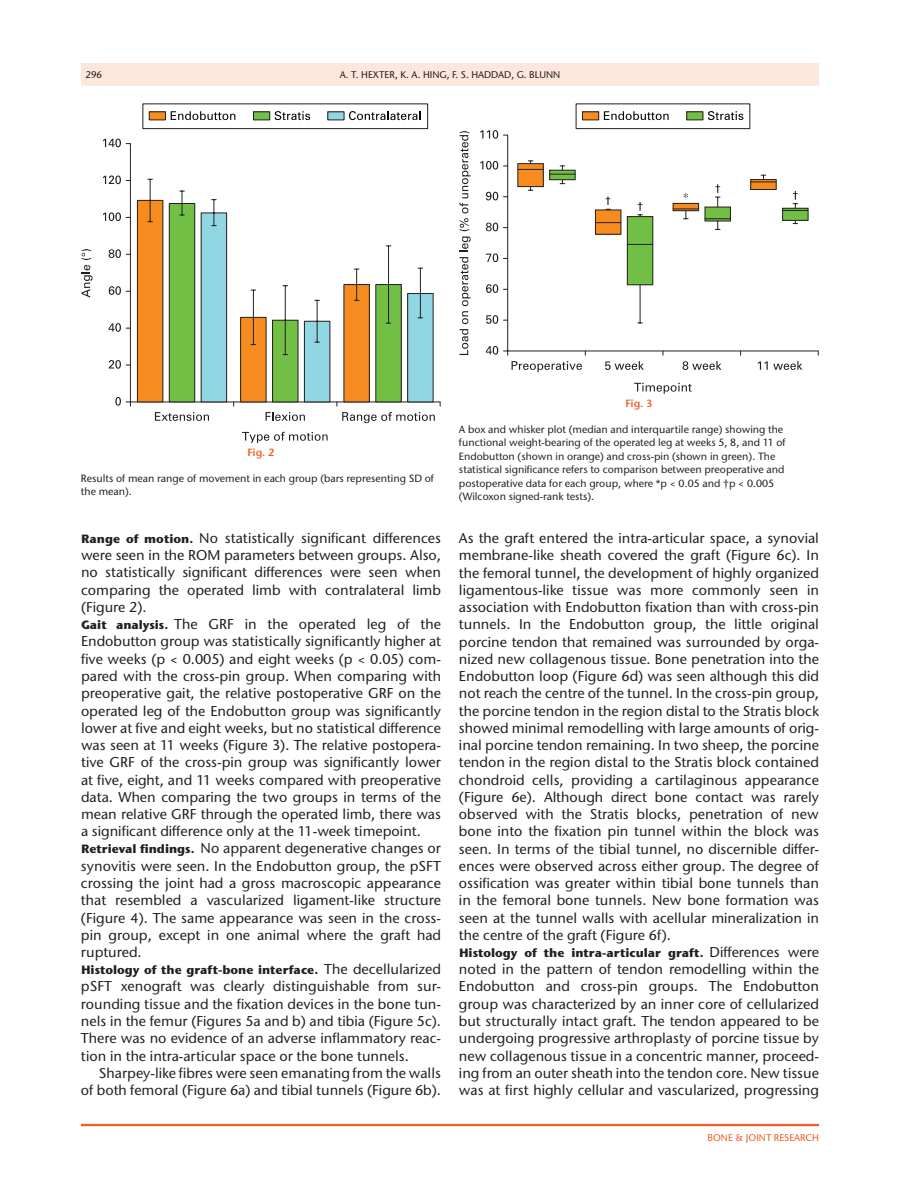
<style>
.page{position:relative;width:918px;height:1188px;background:#fff}
.page>*{position:absolute;margin:0;border:0;box-sizing:border-box;transform-origin:0 0}
.t1{font:500 14.25px/17.2px "Stone Sans ITC Pro";color:#231f20;text-align:justify}
.t2{font:700 12px "Stone Sans ITC Pro";color:#231f20}
.t3{font:500 10.5px/13.5px "Stone Sans ITC Pro";color:#231f20}
.t4{font:600 10.5px "Stone Sans ITC Pro";letter-spacing:-.005em;color:#f25d23}
.t5{font:500 9.75px "Stone Sans ITC Pro";color:#231f20}
.t6{font:500 9.75px "Stone Sans ITC Pro";color:#f25d23}
.s1{font-weight:700;font-size:12px}
.s2{font-weight:500;font-size:14.25px}
</style>
<div class="page">
<hr style="left:81px;top:1124px;width:738px;height:2px;background:#f25d23">
<div style="left:81px;top:63px;width:738px;height:23px;background:#fde7dc"></div>
<svg style="left:155px;top:412px;width:54px;height:9px"></svg>
<svg style="left:266px;top:412px;width:39px;height:9px"></svg>
<svg style="left:342px;top:412px;width:93px;height:11px"></svg>
<hr style="left:130px;top:144px;width:1px;height:258px;background:#231f20">
<hr style="left:130px;top:402px;width:310px;height:1px;background:#231f20">
<svg style="left:109px;top:360px;width:21px;height:9px"></svg>
<svg style="left:109px;top:323px;width:21px;height:9px"></svg>
<svg style="left:109px;top:286px;width:21px;height:9px"></svg>
<svg style="left:109px;top:249px;width:21px;height:9px"></svg>
<svg style="left:103px;top:212px;width:27px;height:9px"></svg>
<svg style="left:103px;top:176px;width:27px;height:8px"></svg>
<svg style="left:103px;top:139px;width:27px;height:8px"></svg>
<svg style="left:115px;top:397px;width:16px;height:9px"></svg>
<svg style="left:81px;top:249px;width:12px;height:49px"></svg>
<svg style="left:242px;top:432px;width:86px;height:11px"></svg>
<svg style="left:137px;top:179px;width:90px;height:224px"></svg>
<svg style="left:240px;top:285px;width:91px;height:118px"></svg>
<svg style="left:337px;top:245px;width:97px;height:161px"></svg>
<svg style="left:142px;top:104px;width:286px;height:25px"></svg>
<svg style="left:512px;top:361px;width:70px;height:11px"></svg>
<svg style="left:605px;top:361px;width:39px;height:9px"></svg>
<svg style="left:683px;top:361px;width:38px;height:9px"></svg>
<svg style="left:758px;top:361px;width:44px;height:9px"></svg>
<hr style="left:507px;top:135px;width:1px;height:216px;background:#231f20">
<hr style="left:508px;top:351px;width:310px;height:1px;background:#231f20">
<svg style="left:486px;top:315px;width:22px;height:9px"></svg>
<svg style="left:486px;top:284px;width:22px;height:9px"></svg>
<svg style="left:486px;top:253px;width:22px;height:9px"></svg>
<svg style="left:486px;top:223px;width:22px;height:8px"></svg>
<svg style="left:486px;top:192px;width:22px;height:8px"></svg>
<svg style="left:480px;top:161px;width:28px;height:9px"></svg>
<svg style="left:480px;top:130px;width:28px;height:9px"></svg>
<svg style="left:486px;top:346px;width:22px;height:9px"></svg>
<svg style="left:459px;top:131px;width:12px;height:224px"></svg>
<svg style="left:634px;top:383px;width:58px;height:11px"></svg>
<div style="left:517px;top:163px;width:27px;height:24px;border:1px solid #231f20"></div>
<div style="left:549px;top:170px;width:27px;height:10px;border:1px solid #231f20"></div>
<svg style="left:518px;top:161px;width:25px;height:30px"></svg>
<svg style="left:550px;top:166px;width:25px;height:18px"></svg>
<div style="left:595px;top:210px;width:26px;height:25px;border:1px solid #231f20"></div>
<svg style="left:638px;top:202px;width:5px;height:13px"></svg>
<hr style="left:640px;top:215px;width:1px;height:108px;background:#231f20">
<div style="left:627px;top:217px;width:26px;height:68px;background:#71bf44"></div>
<div style="left:627px;top:216px;width:26px;height:69px;border:1px solid #231f20"></div>
<svg style="left:595px;top:196px;width:26px;height:37px"></svg>
<svg style="left:627px;top:244px;width:26px;height:1px"></svg>
<svg style="left:683px;top:193px;width:5px;height:5px"></svg>
<div style="left:673px;top:203px;width:26px;height:8px;border:1px solid #231f20"></div>
<svg style="left:715px;top:184px;width:5px;height:14px"></svg>
<hr style="left:717px;top:197px;width:1px;height:32px;background:#231f20">
<div style="left:705px;top:207px;width:25px;height:14px;background:#71bf44"></div>
<svg style="left:673px;top:204px;width:26px;height:15px"></svg>
<svg style="left:705px;top:218px;width:25px;height:1px"></svg>
<div style="left:750px;top:179px;width:27px;height:11px;border:1px solid #231f20"></div>
<div style="left:782px;top:208px;width:26px;height:13px;border:1px solid #231f20"></div>
<svg style="left:751px;top:175px;width:25px;height:13px"></svg>
<svg style="left:783px;top:191px;width:25px;height:33px"></svg>
<svg style="left:575px;top:104px;width:176px;height:25px"></svg>
<p class="t5" style="left:85px;top:68px;width:18px">296</p>
<p class="t5" style="left:340px;top:68px;width:222px">A. T. Hexter, K. A. Hing, F. S. Haddad, G. Blunn</p>
<p class="t4" style="left:247px;top:446px;width:29px">Fig. 2</p>
<p class="t3" style="left:81px;top:471px;width:355px">Results of mean range of movement in each group (bars representing SD of the mean).</p>
<p class="t1" style="left:81px;top:529px;width:362px;text-align:left"><span class="s1">Range of motion.</span> No statistically significant differences were seen in the ROM parameters between groups. Also, no statistically significant differences were seen when comparing the operated limb with contralateral limb (Figure 2).<br><span class="s1">Gait analysis.</span> The GRF in the operated leg of the Endobutton group was statistically significantly higher at five weeks (p &lt; 0.005) and eight weeks (p &lt; 0.05) com&shy;pared with the cross-pin group. When comparing with preoperative gait, the relative postoperative GRF on the operated leg of the Endobutton group was significantly lower at five and eight weeks, but no statistical difference was seen at 11 weeks (Figure 3). The relative postopera&shy;tive GRF of the cross-pin group was significantly lower at five, eight, and 11 weeks compared with preoperative data. When comparing the two groups in terms of the mean relative GRF through the operated limb, there was a significant difference only at the 11-week timepoint.<br><span class="s1">Retrieval findings.</span> No apparent degenerative changes or synovitis were seen. I n the Endobutton group, the pSFT crossing the joint had a gross macroscopic appearance that resembled a vascularized ligament-like structure (Figure 4). The same appearance was seen in the cross&shy;pin group, except in one animal where the graft had ruptured.</p>
<p class="t2" style="left:81px;top:962px;width:362px">Histology of the graft-bone interface. <span class="s2">The decellularized</span></p>
<p class="t1" style="left:81px;top:978px;width:362px">pSFT xenograft was clearly distinguishable from sur&shy;rounding tissue and the fixation devices in the bone tun&shy;nels in the femur (Figures 5a and b) and tibia (Figure 5c).<br>There was no evidence of an adverse inflammatory reac&shy;tion in the intra-articular space or the bone tunnels.</p>
<p class="t1" style="left:81px;top:1064px;width:361px;text-align:right">Sharpey-like fibres were seen emanating from the walls<br>of both femoral (Figure 6a) and tibial tunnels (Figure 6b).</p>
<p class="t4" style="left:625px;top:397px;width:29px">Fig. 3</p>
<p class="t3" style="left:459px;top:422px;width:328px">A box and whisker plot (median and interquartile range) showing the functional weight-bearing of the operated leg at weeks 5, 8, and 11 of Endobutton (shown in orange) and cross-pin (shown in green). The statistical significance refers to comparison between preoperative and postoperative data for each group, where *p &lt; 0.05 and †p &lt; 0.005 (Wilcoxon signed-rank tests).</p>
<p class="t1" style="left:459px;top:529px;width:362px">As the graft entered the intra-articular space, a synovial membrane-like sheath covered the graft (Figure 6c). I n the femoral tunnel, the development of highly organized ligamentous-like tissue was more commonly seen in association with Endobutton fixation than with cross-pin tunnels. I n the Endobutton group, the little original porcine tendon that remained was surrounded by orga&shy;nized new collagenous tissue. Bone penetration into the Endobutton loop (Figure 6d) was seen although this did not reach the centre of the tunnel. I n the cross-pin group, the porcine tendon in the region distal to the Stratis block showed minimal remodelling with large amounts of orig&shy;inal porcine tendon remaining. I n two sheep, the porcine tendon in the region distal to the Stratis block contained chondroid cells, providing a cartilaginous appearance (Figure 6e). Although direct bone contact was rarely observed with the Stratis blocks, penetration of new bone into the fixation pin tunnel within the block was seen. I n terms of the tibial tunnel, no discernible differ&shy;ences were observed across either group. The degree of ossification was greater within tibial bone tunnels than in the femoral bone tunnels. New bone formation was seen at the tunnel walls with acellular mineralization in the centre of the graft (Figure 6f).</p>
<p class="t2" style="left:459px;top:945px;width:361px">Histology of the intra-articular graft. <span class="s2">Differences were</span></p>
<p class="t1" style="left:459px;top:961px;width:362px">noted in the pattern of tendon remodelling within the Endobutton and cross-pin groups. The Endobutton group was characterized by an inner core of cellularized but structurally intact graft. The tendon appeared to be undergoing progressive arthroplasty of porcine tissue by new collagenous tissue in a concentric manner, proceed&shy;ing from an outer sheath into the tendon core. New tissue was at first highly cellular and vascularized, progressing</p>
<p class="t6" style="left:708px;top:1132px;width:94px">Bone &amp; Joint Research</p>
</div>
